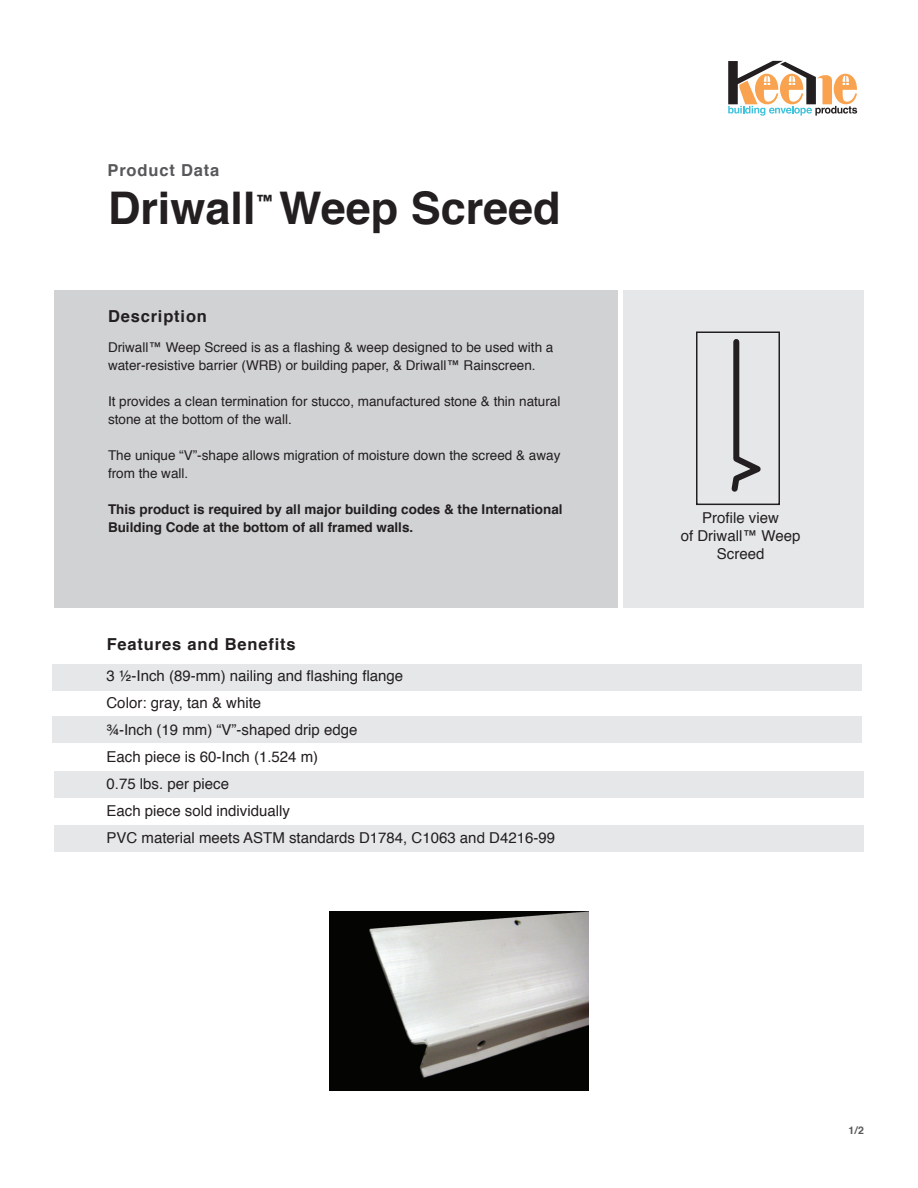
<style>
.page{position:relative;width:918px;height:1188px;background:#fff}
.page>*{position:absolute;margin:0;border:0;box-sizing:border-box;transform-origin:0 0}
.t1{font:700 45px "Helvetica";color:#231f20}
.t2{font:700 18.3px "Helvetica";color:#231f20}
.t3{font:700 16.5px "Helvetica";letter-spacing:.05em;color:#231f20}
.t4{font:700 16.5px "Helvetica";letter-spacing:.05em;color:#57585a}
.t5{font:15px/27px "Helvetica";color:#231f20}
.t6{font:13.5px/18px "Helvetica";color:#231f20}
.t7{font:700 13.5px/18px "Helvetica";color:#231f20}
.t8{font:700 10.5px "Helvetica";color:#57585a}
</style>
<div class="page">
<div style="left:54px;top:825px;width:810px;height:27px;background:#e6e7e9"></div>
<div style="left:54px;top:290px;width:563px;height:318px;background:#d1d2d4"></div>
<div style="left:623px;top:290px;width:241px;height:318px;background:#e6e7e9"></div>
<div style="left:54px;top:771px;width:810px;height:27px;background:#e6e7e9"></div>
<div style="left:52px;top:664px;width:810px;height:27px;background:#e6e7e9"></div>
<div style="left:52px;top:716px;width:810px;height:27px;background:#e6e7e9"></div>
<div style="left:696px;top:332px;width:84px;height:173px;border:2px solid #231f20"></div>
<svg style="left:731px;top:339px;width:30px;height:153px"></svg>
<svg style="left:728px;top:61px;width:129px;height:55px"></svg>
<img style="left:330px;top:912px;width:258px;height:178px">
<p class="t4" style="left:108px;top:157px;width:113px">Product Data</p>
<h1 class="t1" style="left:108px;top:172px;width:149px">Driwall</h1>
<h2 class="t2" style="left:256px;top:187px;width:20px">™</h2>
<h1 class="t1" style="left:279px;top:172px;width:283px">Weep Screed</h1>
<p class="t3" style="left:108px;top:303px;width:101px">Description</p>
<p class="t6" style="left:108px;top:338px;width:447px">Driwall™ Weep Screed is as a flashing &amp; weep designed to be used with a water-resistive barrier (WRB) or building paper, &amp; Driwall™ Rainscreen.</p>
<p class="t6" style="left:108px;top:392px;width:454px">It provides a clean termination for stucco, manufactured stone &amp; thin natural stone at the bottom of the wall.</p>
<p class="t6" style="left:108px;top:446px;width:454px">The unique “V”-shape allows migration of moisture down the screed &amp; away from the wall.</p>
<p class="t7" style="left:108px;top:500px;width:456px">This product is required by all major building codes &amp; the International<br>Building Code at the bottom of all framed walls.</p>
<p class="t3" style="left:107px;top:631px;width:190px">Features and Benefits</p>
<p class="t5" style="left:106px;top:663px;width:450px">3 ½-Inch (89-mm) nailing and flashing flange<br>Color: gray, tan &amp; white<br>¾-Inch (19 mm) “V”-shaped drip edge<br>Each piece is 60-Inch (1.524 m)<br>0.75 lbs. per piece<br>Each piece sold individually<br>PVC material meets ASTM standards D1784, C1063 and D4216-99</p>
<p class="t5" style="left:681px;top:509px;width:121px;line-height:18px;text-align:center">Profile view<br>of Driwall™ Weep<br>Screed</p>
<p class="t8" style="left:848px;top:1122px;width:17px">1/2</p>
</div>
